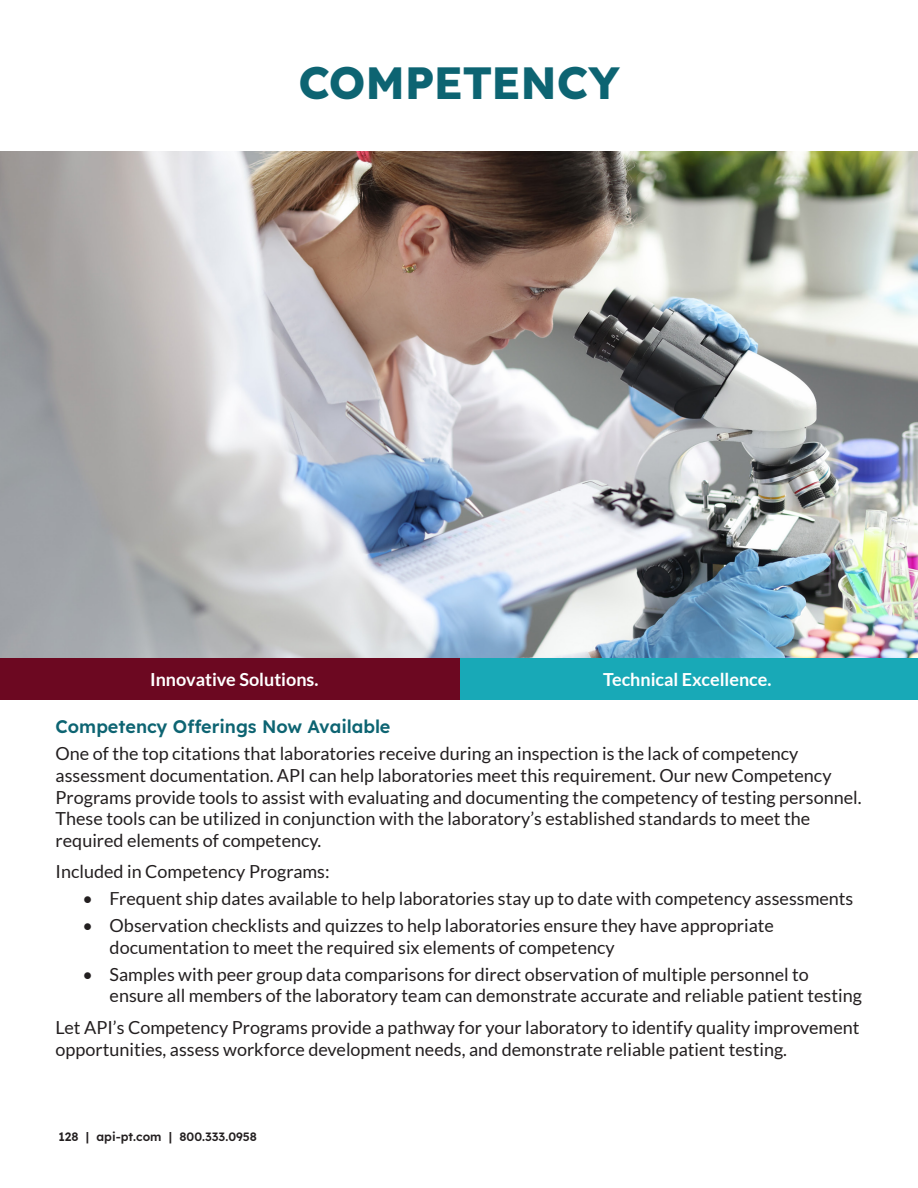
<style>
.page{position:relative;width:918px;height:1188px;background:#fff}
.page>*{position:absolute;margin:0;border:0;box-sizing:border-box;transform-origin:0 0}
.t1{font:700 45px "Lexend";letter-spacing:-.005em;color:#0d6472}
.t2{font:18px/21.6px "Lato";color:#231f20}
.t3{font:700 18px "Lato";color:#fff}
.t4{font:600 18px "Lexend";color:#0d6472}
.t5{font:600 12px "Lexend";color:#231f20}
</style>
<div class="page">
<img style="left:0;top:151px;width:918px;height:507px">
<div style="left:0;top:658px;width:461px;height:41px;background:#6c0821"></div>
<div style="left:461px;top:658px;width:457px;height:41px;background:#18a9b7"></div>
<p class="t1" style="left:298px;top:47px;width:323px">COMPETENCY</p>
<p class="t3" style="left:150px;top:669px;width:170px">Innovative Solutions.</p>
<p class="t3" style="left:603px;top:669px;width:170px">Technical Excellence.</p>
<p class="t4" style="left:56px;top:713px;width:336px">Competency Offerings Now Available</p>
<p class="t2" style="left:56px;top:743px;width:808px">One of the top citations that laboratories receive during an inspection is the lack of competency assessment documentation. API can help laboratories meet this requirement. Our new Competency Programs provide tools to assist with evaluating and documenting the competency of testing personnel.<br>These tools can be utilized in conjunction with the laboratory’s established standards to meet the required elements of competency.</p>
<p class="t2" style="left:56px;top:861px;width:276px">Included in Competency Programs:</p>
<p class="t2" style="left:83px;top:888px;width:772px">• Frequent ship dates available to help laboratories stay up to date with competency assessments</p>
<p class="t2" style="left:110px;top:915px;width:666px;text-indent:-27px">• Observation checklists and quizzes to help laboratories ensure they have appropriate documentation to meet the required six elements of competency</p>
<p class="t2" style="left:110px;top:963px;width:754px;text-indent:-27px">• Samples with peer group data comparisons for direct observation of multiple personnel to ensure all members of the laboratory team can demonstrate accurate and reliable patient testing</p>
<p class="t2" style="left:56px;top:1017px;width:805px">Let API’s Competency Programs provide a pathway for your laboratory to identify quality improvement opportunities, assess workforce development needs, and demonstrate reliable patient testing.</p>
<p class="t5" style="left:59px;top:1128px;width:200px">128 | api-pt.com | 800.333.0958</p>
</div>
